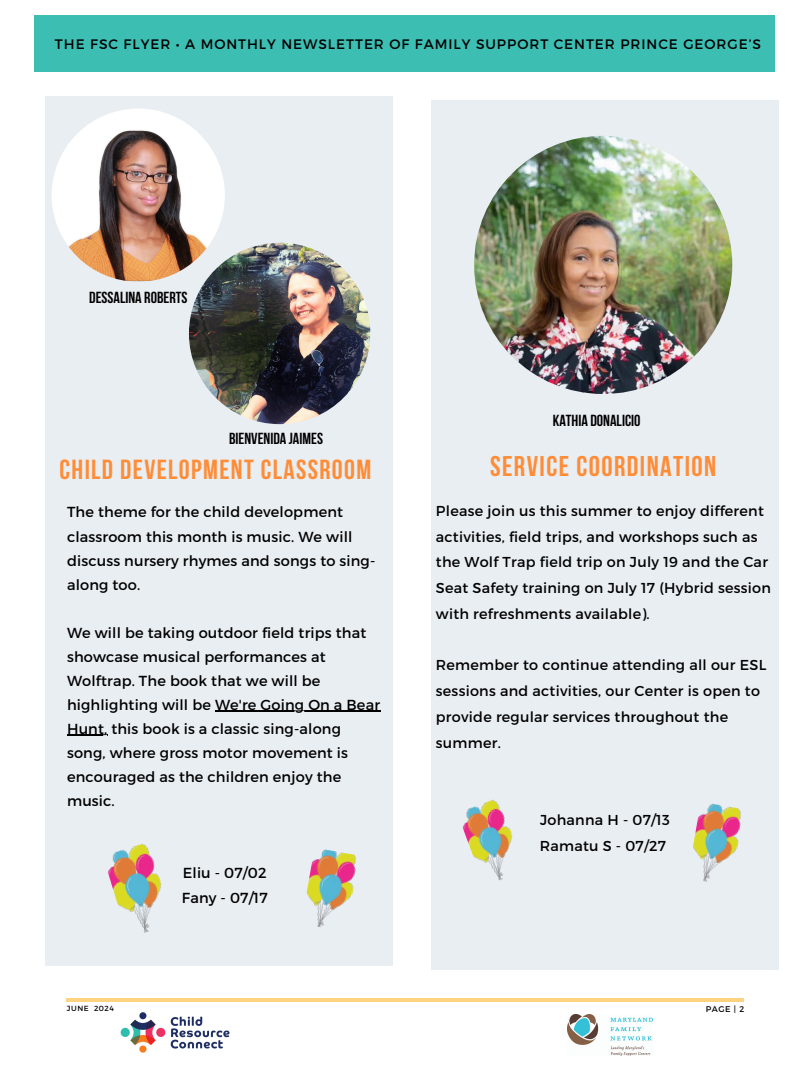
<style>
.page{position:relative;width:810px;height:1080px;background:#fff}
.page>*{position:absolute;margin:0;border:0;box-sizing:border-box;transform-origin:0 0}
.t1{font:700 28.38px "Bebas Neue";letter-spacing:.05em;color:#ff8c36}
.t2{font:700 27.5px "Bebas Neue";letter-spacing:.05em;color:#ff8c36}
.t3{font:700 16px "Bebas Neue";color:#000}
.t4{font:14.56px/24.1px "Montserrat";letter-spacing:.01em;color:#000}
.t5{font:14.38px/25.8px "Montserrat";letter-spacing:.02em;color:#000}
.t6{font:13.75px "Montserrat";letter-spacing:.07em;color:#000}
.t7{font:8.25px "Montserrat";color:#000}
.t8{font:7.44px "Montserrat";letter-spacing:.07em;color:#000}
</style>
<div class="page">
<div style="left:34px;top:16px;width:741px;height:56px;background:#3cbeb3"></div>
<hr style="left:66px;top:998px;width:678px;height:3px;background:#ffd280">
<img style="left:567px;top:1015px;width:86px;height:40px">
<div style="left:46px;top:97px;width:346px;height:869px;background:#e9eef3"></div>
<img style="left:52px;top:109px;width:173px;height:173px;border-radius:50%">
<div style="left:432px;top:100px;width:346px;height:869px;background:#e9eef3"></div>
<img style="left:474px;top:136px;width:258px;height:258px;border-radius:50%">
<img style="left:189px;top:243px;width:181px;height:181px;border-radius:50%">
<hr style="left:215px;top:711px;width:165px;height:1px;background:#000">
<hr style="left:67px;top:735px;width:40px;height:1px;background:#000">
<img style="left:306px;top:849px;width:50px;height:78px">
<img style="left:693px;top:803px;width:48px;height:79px">
<img style="left:462px;top:799px;width:51px;height:82px">
<img style="left:108px;top:843px;width:54px;height:90px">
<img style="left:107px;top:1001px;width:136px;height:52px">
<h3 class="t6" style="left:55px;top:35px;width:708px">THE FSC FLYER • A MONTHLY NEWSLETTER OF FAMILY SUPPORT CENTER PRINCE GEORGE’S</h3>
<p class="t3" style="left:89px;top:291px;width:100px">DESSALINA ROBERTS</p>
<p class="t3" style="left:229px;top:432px;width:96px">BIENVENIDA JAIMES</p>
<h3 class="t2" style="left:60px;top:459px;width:313px">CHILD DEVELOPMENT CLASSROOM</h3>
<h1 class="t4" style="left:67px;top:500px;width:310px">The theme for the child development classroom this month is music. We will discuss nursery rhymes and songs to sing&shy;along too.</h1>
<p class="t4" style="left:67px;top:620px;width:315px">We will be taking outdoor field trips that showcase musical performances at Wolftrap. The book that we will be highlighting will be We're Going On a Bear</p>
<h2 class="t4" style="left:67px;top:716px;width:282px">Hunt, this book is a classic sing-along song, where gross motor movement is encouraged as the children enjoy the music.</h2>
<h2 class="t4" style="left:182px;top:861px;width:87px">Eliu - 07/02<br>Fany - 07/17</h2>
<p class="t3" style="left:553px;top:414px;width:89px">KATHIA DONALICIO</p>
<p class="t1" style="left:490px;top:455px;width:228px">SERVICE COORDINATION</p>
<p class="t5" style="left:436px;top:497px;width:336px">Please join us this summer to enjoy different activities, field trips, and workshops such as the Wolf Trap field trip on July 19 and the Car Seat Safety training on July 17 (Hybrid session with refreshments available).</p>
<h2 class="t5" style="left:436px;top:652px;width:332px">Remember to continue attending all our ESL sessions and activities, our Center is open to provide regular services throughout the summer.</h2>
<h2 class="t5" style="left:540px;top:806px;width:131px">Johanna H - 07/13<br>Ramatu S - 07/27</h2>
<h3 class="t8" style="left:67px;top:1003px;width:49px">JUNE 2024</h3>
<p class="t7" style="left:706px;top:1003px;width:40px">PAGE | 2</p>
</div>
